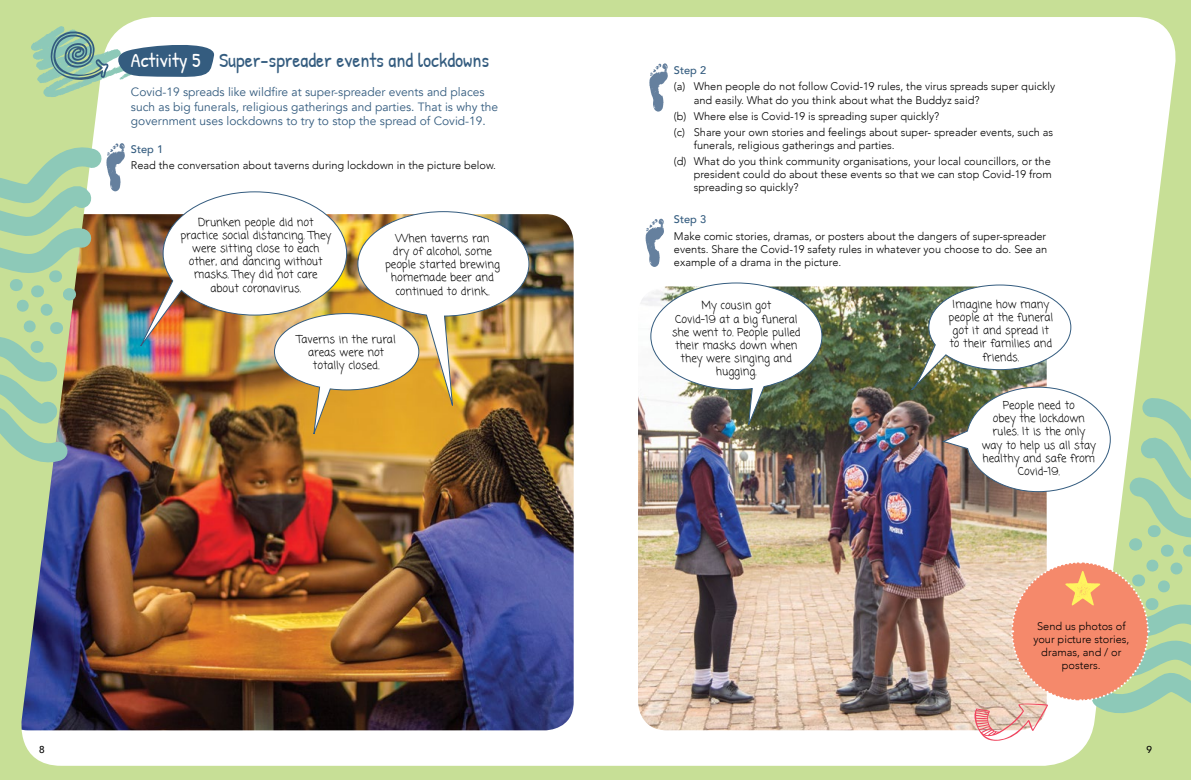
<style>
.page{position:relative;width:1191px;height:780px;background:#fff}
.page>*{position:absolute;margin:0;border:0;box-sizing:border-box;transform-origin:0 0}
.t1{font:20px "Patrick Hand";color:#345c7f}
.t2{font:12px/14.4px "Avenir";color:#345c7f}
.t3{font:300 11px/13.2px "Avenir";color:#000}
.t4{font:11px/13.2px "Coming Soon";color:#000;text-align:center}
.t5{font:500 11px "Avenir";color:#345c7f}
.t6{font:500 10px "Avenir";color:#000}
.s1{color:#fff}
</style>
<div class="page">
<img style="left:0;top:0;width:1191px;height:780px">
<svg style="left:31px;top:26px;width:186px;height:71px"></svg>
<img style="left:0;top:139px;width:125px;height:331px">
<svg style="left:649px;top:63px;width:19px;height:49px"></svg>
<svg style="left:645px;top:219px;width:19px;height:48px"></svg>
<img style="left:135px;top:191px;width:395px;height:251px">
<img style="left:908px;top:284px;width:283px;height:456px">
<img style="left:650px;top:282px;width:173px;height:150px">
<h1 class="t1" style="left:131px;top:47px;width:360px"><span class="s1">Activity 5</span> Super-spreader events and lockdowns</h1>
<p class="t2" style="left:131px;top:85px;width:369px">Covid-19 spreads like wildfire at super-spreader events and places such as big funerals, religious gatherings and parties. That is why the government uses lockdowns to try to stop the spread of Covid-19.</p>
<p class="t5" style="left:131px;top:139px;width:34px">Step 1</p>
<p class="t3" style="left:131px;top:158px;width:367px">Read the conversation about taverns during lockdown in the picture below.</p>
<p class="t4" style="left:180px;top:216px;width:152px">Drunken people did not practice social distancing. They were sitting close to each other, and dancing without masks. They did not care about coronavirus.</p>
<p class="t4" style="left:385px;top:232px;width:116px">When taverns ran<br>dry of alcohol, some people started brewing homemade beer and continued to drink..</p>
<p class="t4" style="left:297px;top:333px;width:100px">Taverns in the rural areas were not totally closed.</p>
<p class="t5" style="left:674px;top:61px;width:34px">Step 2</p>
<p class="t3" style="left:694px;top:80px;width:363px;text-indent:-20px">(a) When people do not follow Covid-19 rules, the virus spreads super quickly and easily. What do you think about what the Buddyz said?</p>
<p class="t3" style="left:674px;top:108px;width:381px;line-height:16px">(b) Where else is Covid-19 is spreading super quickly?<br>(c) Share your own stories and feelings about super- spreader events, such as</p>
<p class="t3" style="left:674px;top:137px;width:378px;line-height:16px;text-indent:20px">funerals, religious gatherings and parties.<br>(d) What do you think community organisations, your local councillors, or the</p>
<p class="t3" style="left:694px;top:168px;width:359px">president could do about these events so that we can stop Covid-19 from spreading so quickly?</p>
<p class="t5" style="left:674px;top:210px;width:34px">Step 3</p>
<p class="t3" style="left:674px;top:229px;width:375px;text-align:justify">Make comic stories, dramas, or posters about the dangers of super-spreader events. Share the Covid-19 safety rules in whatever you choose to do. See an example of a drama in the picture.</p>
<p class="t4" style="left:672px;top:300px;width:130px">My cousin got<br>Covid-19 at a big funeral she went to. People pulled their masks down when they were singing and hugging.</p>
<p class="t4" style="left:948px;top:298px;width:106px">Imagine how many people at the funeral got it and spread it to their families and friends.</p>
<p class="t4" style="left:981px;top:399px;width:116px">People need to<br>obey the lockdown rules. It is the only way to help us all stay healthy and safe from<br>Covid-19.</p>
<p class="t3" style="left:1033px;top:619px;width:97px;text-align:center">Send us photos of your picture stories, dramas, and / or posters.</p>
<p class="t6" style="left:39px;top:741px;width:7px">8</p>
<p class="t6" style="left:1146px;top:741px;width:7px">9</p>
</div>
